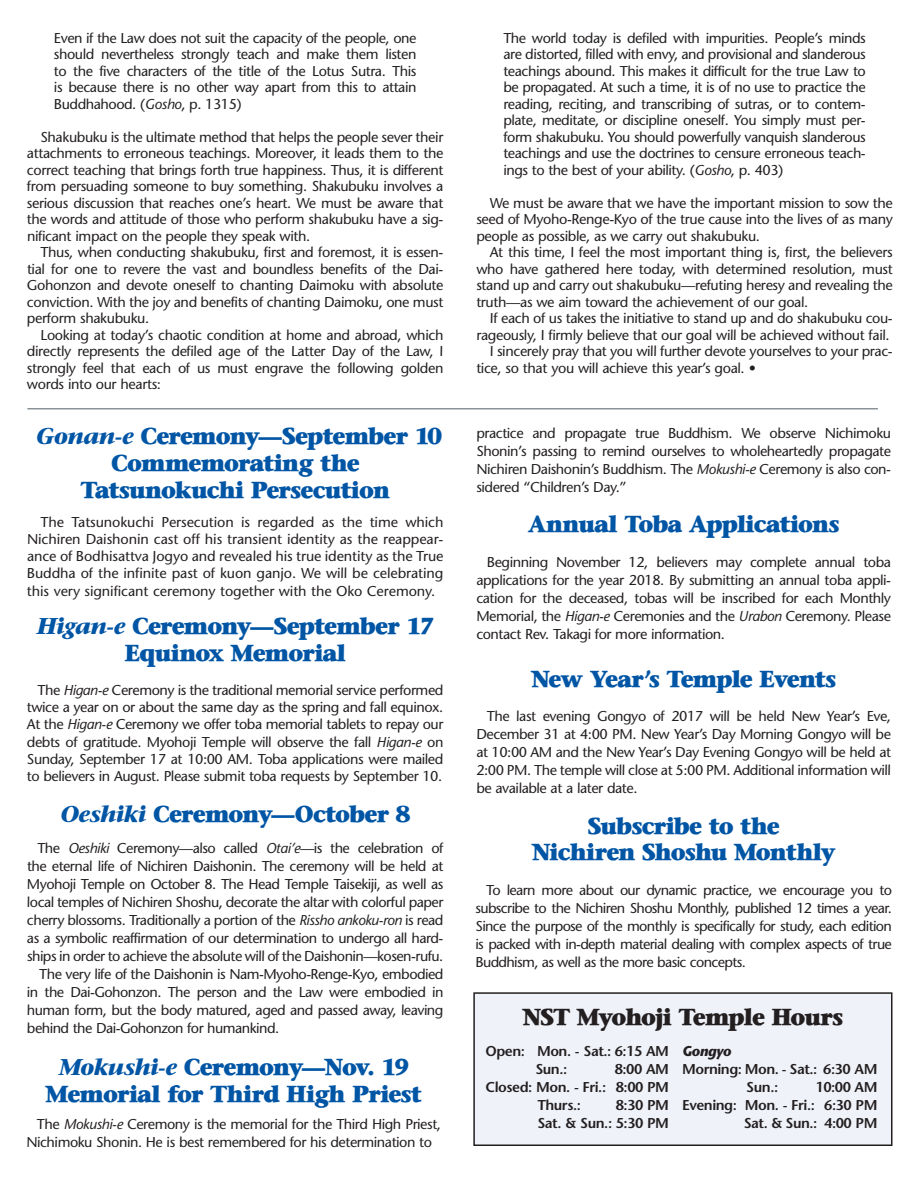
<style>
.page{position:relative;width:918px;height:1188px;background:#fff}
.page>*{position:absolute;margin:0;border:0;box-sizing:border-box;transform-origin:0 0}
.t1{font:800 22.8px/27px "Stone Serif";letter-spacing:-.025em;color:#0155a5;text-align:center}
.t2{font:800 22.8px "Stone Serif";letter-spacing:-.045em;color:#0155a5}
.t3{font:800 22.8px "Stone Serif";letter-spacing:-.045em;color:#231f20}
.t4{font:14.25px/16.5px "Stone Sans";letter-spacing:-.025em;color:#231f20;text-align:justify}
.t5{font:600 14.25px/18px "Stone Sans";letter-spacing:-.025em;color:#231f20;text-align:right}
.t6{font:italic 700 14.25px "Stone Sans";color:#231f20}
.s1{font-style:italic}
.s2{font-weight:700;font-style:italic}
</style>
<div class="page">
<div style="left:474px;top:993px;width:418px;height:152px;background:#eff2f9"></div>
<div style="left:473px;top:992px;width:419px;height:154px;border:2px solid #231f20"></div>
<hr style="left:27px;top:408px;width:851px;height:1px;background:#8a9297">
<p class="t4" style="left:54px;top:30px;width:364px">Even if the Law does not suit the capacity of the people, one should nevertheless strongly teach and make them listen to the five characters of the title of the Lotus Sutra. This is because there is no other way apart from this to attain Buddhahood. (<span class="s1">Gosho</span>, p. 1315)</p>
<p class="t4" style="left:27px;top:129px;width:418px;text-indent:14px">Shakubuku is the ultimate method that helps the people sever their attachments to erroneous teachings. Moreover, it leads them to the correct teaching that brings forth true happiness. Thus, it is different from persuading someone to buy something. Shakubuku involves a serious discussion that reaches one’s heart. We must be aware that the words and attitude of those who perform shakubuku have a sig&shy;nificant impact on the people they speak with.</p>
<p class="t4" style="left:27px;top:244px;width:418px;text-indent:14px">Thus, when conducting shakubuku, first and foremost, it is essen&shy;tial for one to revere the vast and boundless benefits of the Dai-Gohonzon and devote oneself to chanting Daimoku with absolute conviction. With the joy and benefits of chanting Daimoku, one must perform shakubuku.</p>
<p class="t4" style="left:27px;top:327px;width:418px;text-indent:14px">Looking at today’s chaotic condition at home and abroad, which directly represents the defiled age of the Latter Day of the Law, I strongly feel that each of us must engrave the following golden words into our hearts:</p>
<h1 class="t1" style="left:36px;top:422px;width:408px"><span class="s2">Gonan-e</span> Ceremony—September 10<br>Commemorating the<br>Tatsunokuchi Persecution</h1>
<p class="t4" style="left:27px;top:513px;width:418px;line-height:17.2px;text-indent:14px">The Tatsunokuchi Persecution is regarded as the time which Nichiren Daishonin cast off his transient identity as the reappear&shy;ance of Bodhisattva Jogyo and revealed his true identity as the True Buddha of the infinite past of kuon ganjo. We will be celebrating this very significant ceremony together with the Oko Ceremony.</p>
<h1 class="t1" style="left:37px;top:612px;width:399px"><span class="s2">Higan-e</span> Ceremony—September 17<br>Equinox Memorial</h1>
<p class="t4" style="left:27px;top:681px;width:418px;line-height:17.2px;text-indent:11px">The <span class="s1">Higan-e</span> Ceremony is the traditional memorial service performed twice a year on or about the same day as the spring and fall equinox.<br>At the <span class="s1">Higan-e</span> Ceremony we offer toba memorial tablets to repay our debts of gratitude. Myohoji Temple will observe the fall <span class="s1">Higan-e</span> on Sunday, September 17 at 10:00 AM. Toba applications were mailed to believers in August. Please submit toba requests by September 10.</p>
<h1 class="t1" style="left:60px;top:800px;width:352px"><span class="s2">Oeshiki</span> Ceremony—October 8</h1>
<p class="t4" style="left:38px;top:840px;width:407px">The <span class="s1">Oeshiki</span> Ceremony—also called <span class="s1">Otai’e</span>—is the celebration of</p>
<p class="t4" style="left:27px;top:858px;width:418px">the eternal life of Nichiren Daishonin. The ceremony will be held at</p>
<p class="t4" style="left:27px;top:876px;width:418px">Myohoji Temple on October 8. The Head Temple Taisekiji, as well as</p>
<p class="t4" style="left:27px;top:894px;width:418px">local temples of Nichiren Shoshu, decorate the altar with colorful paper</p>
<p class="t4" style="left:27px;top:912px;width:418px">cherry blossoms. Traditionally a portion of the <span class="s1">Rissho ankoku-ron</span> is read</p>
<p class="t4" style="left:27px;top:930px;width:418px">as a symbolic reaffirmation of our determination to undergo all hard-</p>
<p class="t4" style="left:27px;top:948px;width:418px">ships in order to achieve the absolute will of the Daishonin—kosen-rufu.</p>
<p class="t4" style="left:39px;top:966px;width:406px">The very life of the Daishonin is Nam-Myoho-Renge-Kyo, embodied</p>
<p class="t4" style="left:27px;top:984px;width:418px">in the Dai-Gohonzon. The person and the Law were embodied in</p>
<p class="t4" style="left:27px;top:1002px;width:418px">human form, but the body matured, aged and passed away, leaving</p>
<p class="t4" style="left:27px;top:1020px;width:254px">behind the Dai-Gohonzon for humankind.</p>
<h1 class="t1" style="left:45px;top:1053px;width:378px"><span class="s2">Mokushi-e</span> Ceremony—Nov. 19<br>Memorial for Third High Priest</h1>
<p class="t4" style="left:26px;top:1116px;width:416px;line-height:17.2px;text-indent:11px">The <span class="s1">Mokushi-e</span> Ceremony is the memorial for the Third High Priest,<br>Nichimoku Shonin. He is best remembered for his determination to</p>
<p class="t4" style="left:503px;top:30px;width:364px">The world today is defiled with impurities. People’s minds are distorted, filled with envy, and provisional and slanderous teachings abound. This makes it difficult for the true Law to be propagated. At such a time, it is of no use to practice the reading, reciting, and transcribing of sutras, or to contem&shy;plate, meditate, or discipline oneself. You simply must per&shy;form shakubuku. You should powerfully vanquish slanderous teachings and use the doctrines to censure erroneous teach&shy;ings to the best of your ability. (<span class="s1">Gosho</span>, p. 403)</p>
<p class="t4" style="left:476px;top:195px;width:418px;text-indent:14px">We must be aware that we have the important mission to sow the seed of Myoho-Renge-Kyo of the true cause into the lives of as many people as possible, as we carry out shakubuku.</p>
<p class="t4" style="left:476px;top:244px;width:418px;text-indent:14px">At this time, I feel the most important thing is, first, the believers who have gathered here today, with determined resolution, must stand up and carry out shakubuku—refuting heresy and revealing the truth—as we aim toward the achievement of our goal.</p>
<p class="t4" style="left:490px;top:310px;width:405px">If each of us takes the initiative to stand up and do shakubuku cou-</p>
<p class="t4" style="left:476px;top:327px;width:415px">rageously, I firmly believe that our goal will be achieved without fail.</p>
<p class="t4" style="left:490px;top:343px;width:405px">I sincerely pray that you will further devote yourselves to your prac-</p>
<p class="t4" style="left:476px;top:360px;width:281px">tice, so that you will achieve this year’s goal. •</p>
<p class="t4" style="left:476px;top:424px;width:416px;line-height:18px">practice and propagate true Buddhism. We observe Nichimoku Shonin’s passing to remind ourselves to wholeheartedly propagate Nichiren Daishonin’s Buddhism. The <span class="s1">Mokushi-e</span> Ceremony is also con&shy;sidered “Children’s Day.”</p>
<h1 class="t1" style="left:528px;top:510px;width:313px">Annual Toba Applications</h1>
<p class="t4" style="left:476px;top:553px;width:416px;line-height:18px;text-indent:11px">Beginning November 12, believers may complete annual toba applications for the year 2018. By submitting an annual toba appli&shy;cation for the deceased, tobas will be inscribed for each Monthly Memorial, the <span class="s1">Higan-e</span> Ceremonies and the <span class="s1">Urabon</span> Ceremony. Please contact Rev. Takagi for more information.</p>
<h1 class="t2" style="left:531px;top:664px;width:307px">New Year’s Temple Events</h1>
<p class="t4" style="left:476px;top:707px;width:416px;line-height:18px;text-indent:11px">The last evening Gongyo of 2017 will be held New Year’s Eve, December 31 at 4:00 PM. New Year’s Day Morning Gongyo will be at 10:00 AM and the New Year’s Day Evening Gongyo will be held at 2:00 PM. The temple will close at 5:00 PM. Additional information will be available at a later date.</p>
<h1 class="t1" style="left:532px;top:812px;width:304px">Subscribe to the<br>Nichiren Shoshu Monthly</h1>
<p class="t4" style="left:475px;top:881px;width:418px;line-height:18px;text-indent:11px">To learn more about our dynamic practice, we encourage you to subscribe to the Nichiren Shoshu Monthly, published 12 times a year.<br>Since the purpose of the monthly is specifically for study, each edition is packed with in-depth material dealing with complex aspects of true Buddhism, as well as the more basic concepts.</p>
<h1 class="t3" style="left:523px;top:1002px;width:322px">NST Myohoji Temple Hours</h1>
<p class="t5" style="left:486px;top:1042px;width:185px">Open: Mon. - Sat.: 6:15 AM<br>8:00 AM<br>8:00 PM<br>8:30 PM<br>Sat. &amp; Sun.: 5:30 PM</p>
<p class="t6" style="left:682px;top:1042px;width:51px">Gongyo</p>
<p class="t5" style="left:682px;top:1060px;width:197px">Morning: Mon. - Sat.: 6:30 AM<br>10:00 AM<br>6:30 PM<br>4:00 PM</p>
<p class="t5" style="left:535px;top:1060px;width:34px">Sun.:</p>
<p class="t5" style="left:486px;top:1078px;width:122px">Closed: Mon. - Fri.:</p>
<p class="t5" style="left:537px;top:1096px;width:45px">Thurs.:</p>
<p class="t5" style="left:746px;top:1078px;width:34px">Sun.:</p>
<p class="t5" style="left:682px;top:1096px;width:135px">Evening: Mon. - Fri.:</p>
<p class="t5" style="left:744px;top:1114px;width:75px">Sat. &amp; Sun.:</p>
</div>
